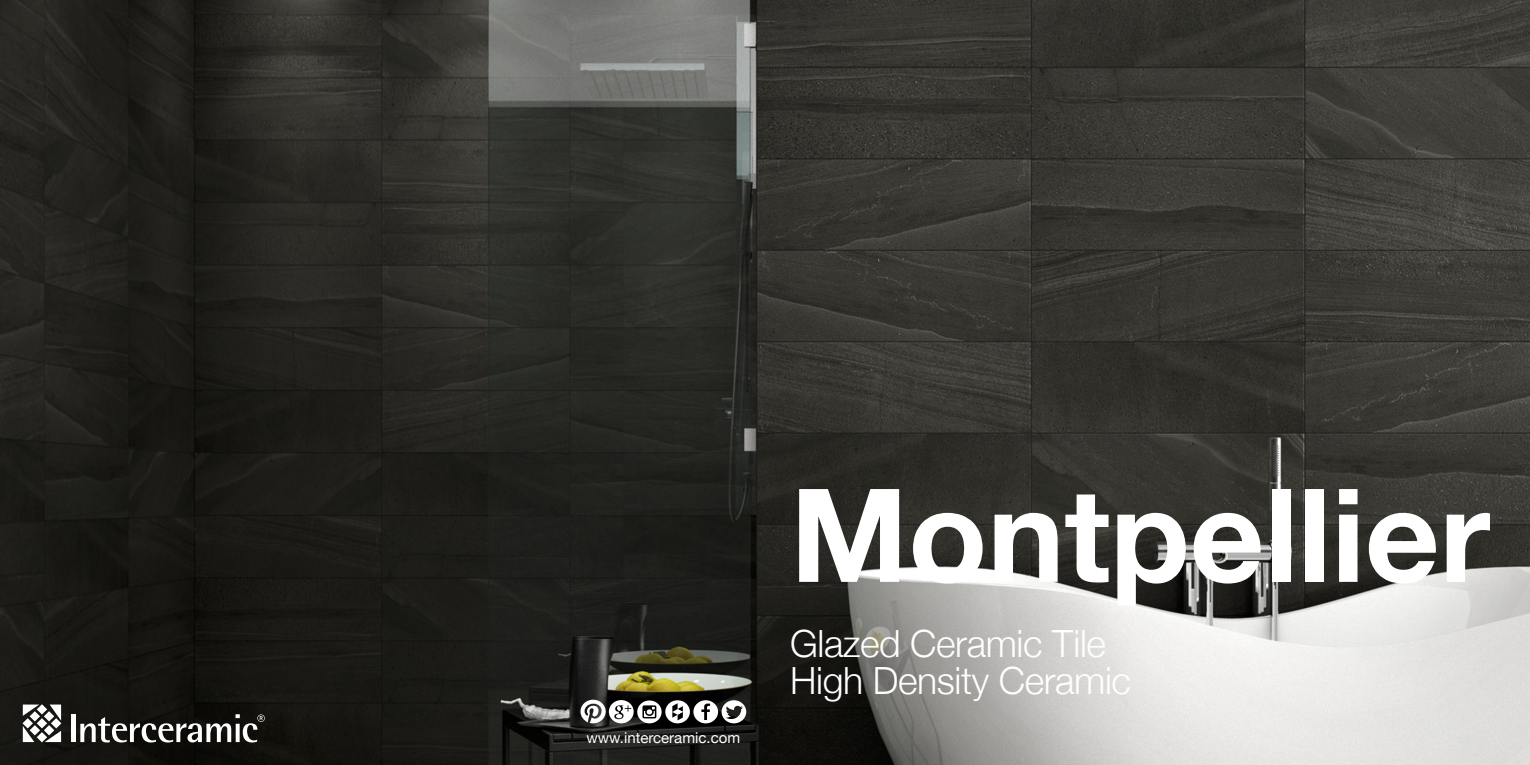
<style>
.page{position:relative;width:1530px;height:765px;background:#fff}
.page>*{position:absolute;margin:0;border:0;box-sizing:border-box;transform-origin:0 0}
.t1{font:700 130px "Helvetica Neue";color:#fff}
.t2{font:300 37.5px "Helvetica Neue";letter-spacing:-.01em;color:#fff}
.t3{font:15px "Helvetica Neue";color:#fff}
</style>
<div class="page">
<img style="left:0;top:0;width:1530px;height:765px">
<svg style="left:23px;top:704px;width:38px;height:38px"></svg>
<div style="left:71px;top:714px;width:5px;height:28px;background:#fff"></div>
<svg style="left:80px;top:714px;width:185px;height:28px"></svg>
<svg style="left:580px;top:700px;width:166px;height:23px"></svg>
<p class="t3" style="left:587px;top:726px;width:155px">www.interceramic.com</p>
<p class="t1" style="left:790px;top:434px;width:702px">Montpellier</p>
<p class="t2" style="left:790px;top:613px;width:317px">Glazed Ceramic Tile</p>
<p class="t2" style="left:790px;top:651px;width:342px">High Density Ceramic</p>
</div>
